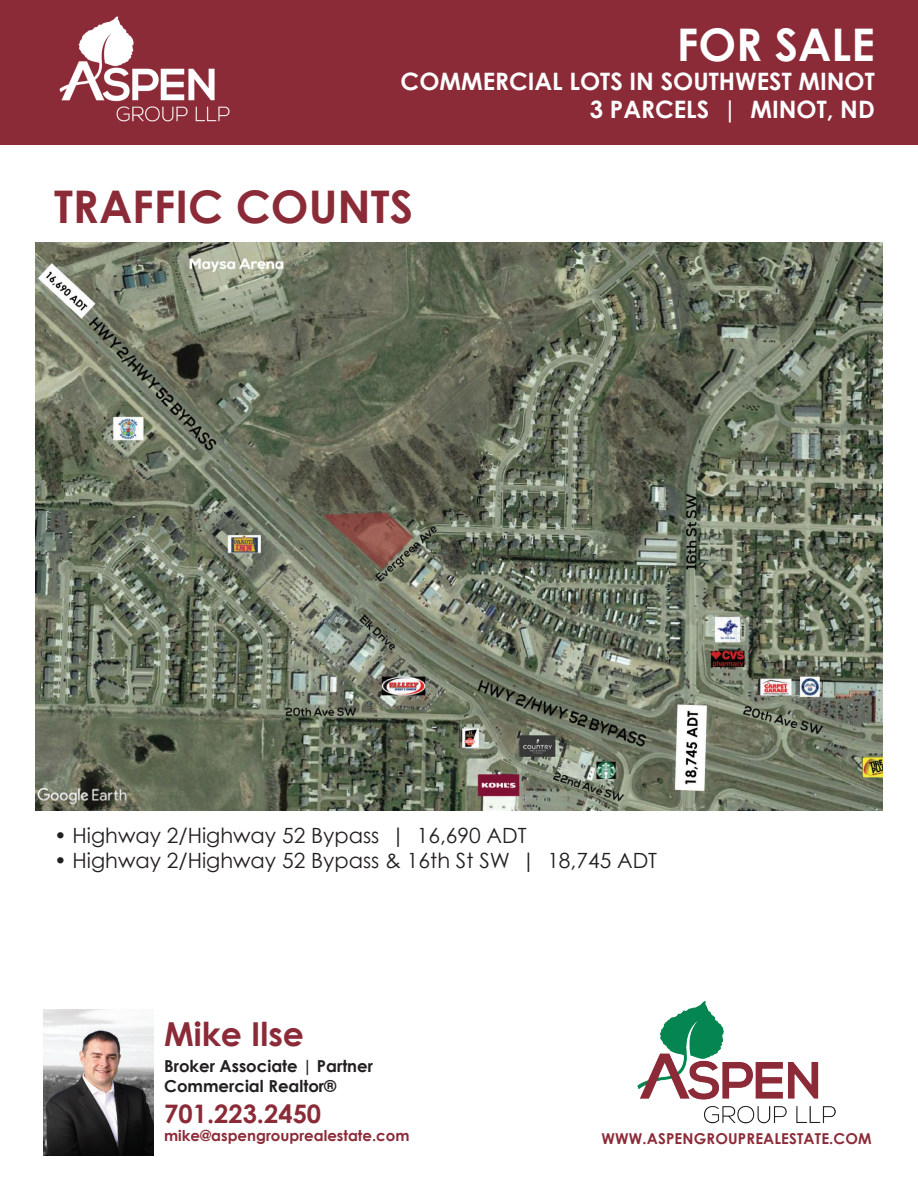
<style>
.page{position:relative;width:918px;height:1188px;background:#fff}
.page>*{position:absolute;margin:0;border:0;box-sizing:border-box;transform-origin:0 0}
.t1{font:700 45px "Century Gothic";color:#8c2b38}
.t2{font:700 45px "Century Gothic";color:#fff}
.t3{font:700 33px "Century Gothic";color:#8c2b38}
.t4{font:700 25.5px "Century Gothic";color:#8c2b38}
.t5{font:700 24px/28.8px "Century Gothic";color:#fff;text-align:right}
.t6{font:21px "Century Gothic";color:#231f20}
.t7{font:700 16.5px/19.8px "Century Gothic";color:#231f20}
.t8{font:700 15px "Century Gothic";color:#8c2b38}
</style>
<div class="page">
<div style="left:0;top:0;width:918px;height:145px;background:#8c2b38"></div>
<img style="left:638px;top:1001px;width:198px;height:123px">
<img style="left:59px;top:16px;width:171px;height:106px">
<img style="left:43px;top:1010px;width:110px;height:145px">
<img style="left:36px;top:242px;width:846px;height:568px">
<h1 class="t2" style="left:677px;top:10px;width:199px">FOR SALE</h1>
<p class="t5" style="left:401px;top:65px;width:476px">COMMERCIAL LOTS IN SOUTHWEST MINOT<br>3 PARCELS | MINOT, ND</p>
<h1 class="t1" style="left:54px;top:173px;width:361px">TRAFFIC COUNTS</h1>
<p class="t6" style="left:54px;top:821px;width:474px">• Highway 2/Highway 52 Bypass | 16,690 ADT</p>
<p class="t6" style="left:54px;top:846px;width:605px">• Highway 2/Highway 52 Bypass &amp; 16th St SW | 18,745 ADT</p>
<h2 class="t3" style="left:164px;top:1009px;width:141px">Mike Ilse</h2>
<p class="t7" style="left:164px;top:1056px;width:210px">Broker Associate | Partner<br>Commercial Realtor®</p>
<p class="t4" style="left:164px;top:1094px;width:159px">701.223.2450</p>
<p class="t8" style="left:164px;top:1124px;width:247px">mike@aspengrouprealestate.com</p>
<p class="t8" style="left:602px;top:1128px;width:272px">WWW.ASPENGROUPREALESTATE.COM</p>
</div>
